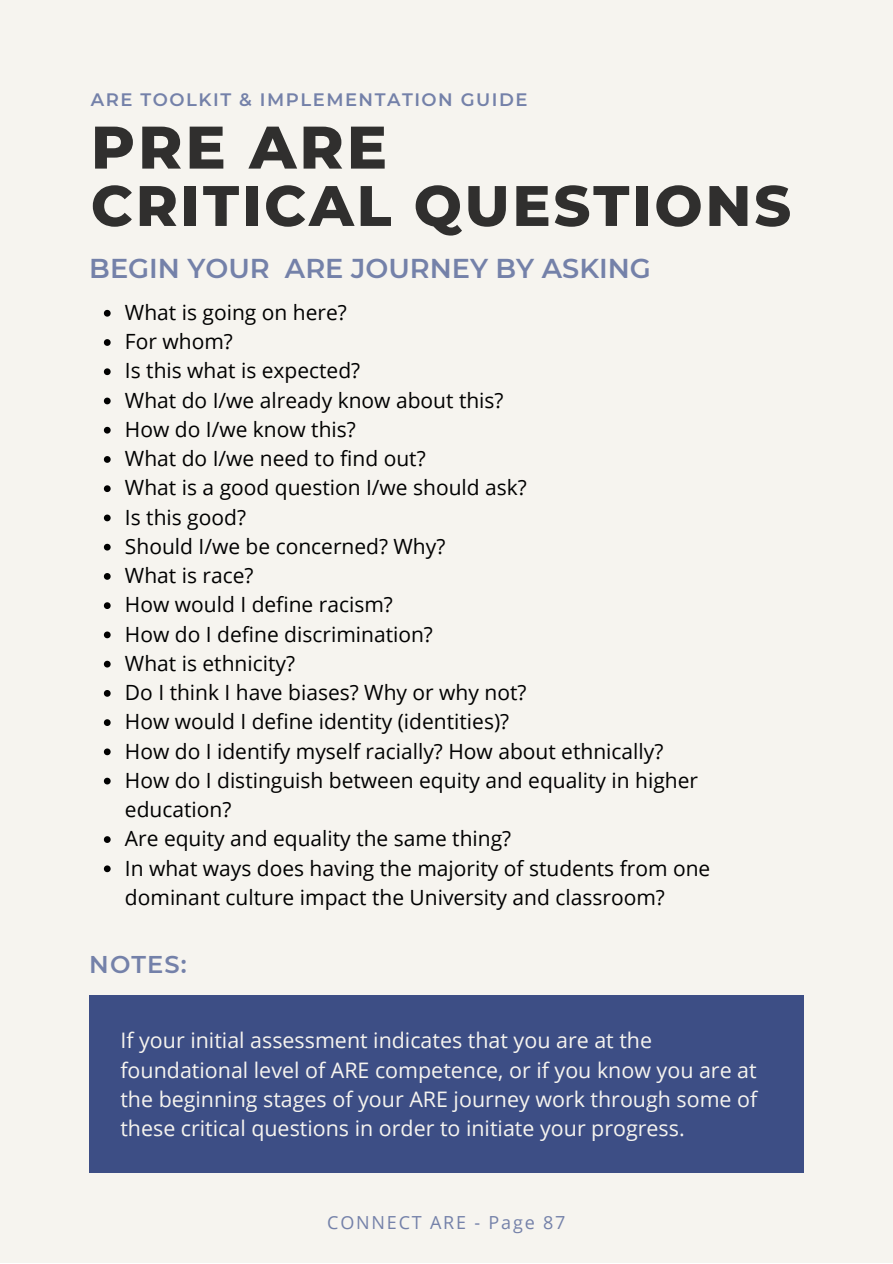
<style>
.page{position:relative;width:893px;height:1264px;background:#fff}
.page>*{position:absolute;margin:0;border:0;box-sizing:border-box;transform-origin:0 0}
.t1{font:800 60px "Montserrat";letter-spacing:.05em;color:#010101}
.t2{font:800 57px "Montserrat";letter-spacing:.05em;color:#010101}
.t3{font:600 27.15px "Montserrat";color:#7481a9}
.t4{font:600 24.3px "Montserrat";letter-spacing:.045em;color:#7481a9}
.t5{font:21.45px/29.2px "Open Sans";color:#f6f4ef}
.t6{font:21px/29.2px "Open Sans";color:#010101}
.t7{font:600 18px "Montserrat";letter-spacing:.085em;color:#7481a9}
.t8{font:18px "Open Sans";letter-spacing:.1em;color:#7481a9}
</style>
<div class="page">
<div style="left:0;top:0;width:892px;height:1262px;background:#f6f4ef"></div>
<svg style="left:104px;top:310px;width:7px;height:6px"></svg>
<svg style="left:104px;top:339px;width:7px;height:7px"></svg>
<svg style="left:104px;top:368px;width:7px;height:7px"></svg>
<svg style="left:104px;top:397px;width:7px;height:7px"></svg>
<svg style="left:104px;top:427px;width:7px;height:6px"></svg>
<svg style="left:104px;top:456px;width:7px;height:7px"></svg>
<svg style="left:104px;top:485px;width:7px;height:7px"></svg>
<svg style="left:104px;top:514px;width:7px;height:7px"></svg>
<svg style="left:104px;top:544px;width:7px;height:6px"></svg>
<svg style="left:104px;top:573px;width:7px;height:7px"></svg>
<svg style="left:104px;top:602px;width:7px;height:7px"></svg>
<svg style="left:104px;top:631px;width:7px;height:7px"></svg>
<svg style="left:104px;top:660px;width:7px;height:7px"></svg>
<svg style="left:104px;top:690px;width:7px;height:6px"></svg>
<svg style="left:104px;top:719px;width:7px;height:7px"></svg>
<svg style="left:104px;top:748px;width:7px;height:7px"></svg>
<svg style="left:104px;top:777px;width:7px;height:7px"></svg>
<svg style="left:104px;top:836px;width:7px;height:7px"></svg>
<svg style="left:104px;top:865px;width:7px;height:7px"></svg>
<div style="left:89px;top:995px;width:714px;height:178px;background:#3d4e85"></div>
<p class="t7" style="left:91px;top:88px;width:438px">ARE TOOLKIT &amp; IMPLEMENTATION GUIDE</p>
<h1 class="t1" style="left:91px;top:110px;width:298px">PRE ARE</h1>
<h2 class="t2" style="left:91px;top:171px;width:701px">CRITICAL QUESTIONS</h2>
<p class="t3" style="left:89px;top:251px;width:563px">BEGIN YOUR ARE JOURNEY BY ASKING</p>
<p class="t6" style="left:125px;top:297px;width:223px">What is going on here?</p>
<p class="t6" style="left:125px;top:326px;width:109px">For whom?</p>
<p class="t6" style="left:125px;top:356px;width:237px">Is this what is expected?</p>
<p class="t6" style="left:125px;top:385px;width:380px">What do I/we already know about this?</p>
<p class="t6" style="left:125px;top:414px;width:232px">How do I/we know this?</p>
<p class="t6" style="left:125px;top:443px;width:302px">What do I/we need to find out?</p>
<p class="t6" style="left:125px;top:472px;width:403px">What is a good question I/we should ask?</p>
<p class="t6" style="left:125px;top:502px;width:122px">Is this good?</p>
<p class="t6" style="left:125px;top:531px;width:322px">Should I/we be concerned? Why?</p>
<p class="t6" style="left:125px;top:560px;width:130px">What is race?</p>
<p class="t6" style="left:125px;top:589px;width:269px">How would I define racism?</p>
<p class="t6" style="left:125px;top:619px;width:309px">How do I define discrimination?</p>
<p class="t6" style="left:125px;top:648px;width:172px">What is ethnicity?</p>
<p class="t6" style="left:125px;top:677px;width:403px">Do I think I have biases? Why or why not?</p>
<p class="t6" style="left:125px;top:706px;width:386px">How would I define identity (identities)?</p>
<p class="t6" style="left:125px;top:735px;width:540px">How do I identify myself racially? How about ethnically?</p>
<p class="t6" style="left:125px;top:765px;width:574px">How do I distinguish between equity and equality in higher education?</p>
<p class="t6" style="left:125px;top:823px;width:388px">Are equity and equality the same thing?</p>
<p class="t6" style="left:125px;top:852px;width:587px">In what ways does having the majority of students from one dominant culture impact the University and classroom?</p>
<p class="t4" style="left:89px;top:949px;width:99px">NOTES:</p>
<p class="t5" style="left:120px;top:1025px;width:638px">If your initial assessment indicates that you are at the foundational level of ARE competence, or if you know you are at the beginning stages of your ARE journey work through some of these critical questions in order to initiate your progress.</p>
<p class="t8" style="left:327px;top:1209px;width:240px">CONNECT ARE - Page 87</p>
</div>
